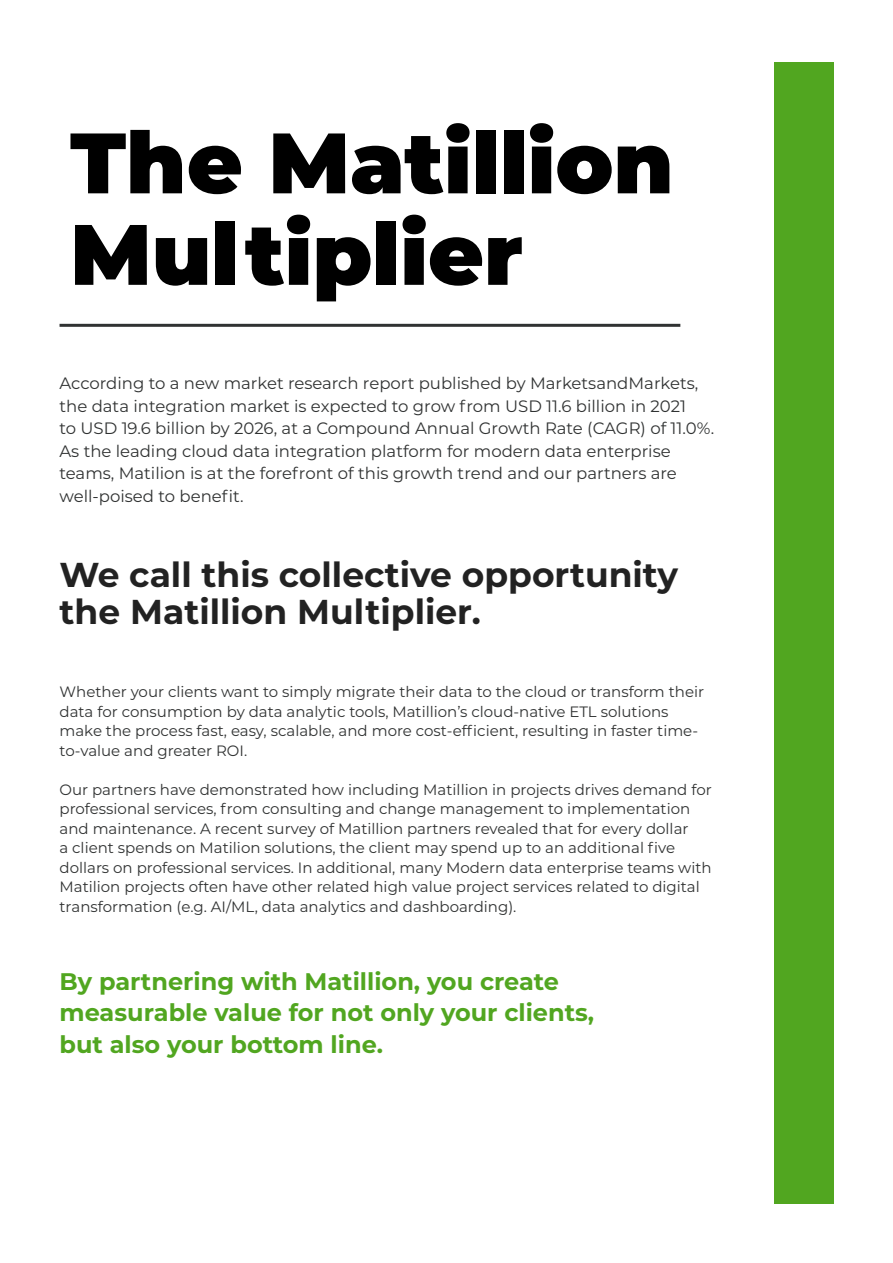
<style>
.page{position:relative;width:893px;height:1263px;background:#fff}
.page>*{position:absolute;margin:0;border:0;box-sizing:border-box;transform-origin:0 0}
.t1{font:900 85.5px/91.5px "Montserrat";color:#000}
.t2{font:700 34.5px/37.5px "Montserrat";color:#222}
.t3{font:700 24px/31.5px "Montserrat";color:#51a620}
.t4{font:16.5px/22.5px "Montserrat";color:#303232}
.t5{font:15px/19.5px "Montserrat";color:#303232}
</style>
<div class="page">
<div style="left:774px;top:62px;width:59px;height:1141px;background:#51a620"></div>
<hr style="left:60px;top:324px;width:620px;height:3px;background:#303232">
<h1 class="t1" style="left:70px;top:112px;width:605px">The Matillion<br>Multiplier</h1>
<p class="t4" style="left:60px;top:372px;width:656px">According to a new market research report published by MarketsandMarkets, the data integration market is expected to grow from USD 11.6 billion in 2021<br>to USD 19.6 billion by 2026, at a Compound Annual Growth Rate (CAGR) of 11.0%.<br>As the leading cloud data integration platform for modern data enterprise teams, Matilion is at the forefront of this growth trend and our partners are well-poised to benefit.</p>
<h2 class="t2" style="left:60px;top:554px;width:620px">We call this collective opportunity the Matillion Multiplier.</h2>
<p class="t5" style="left:60px;top:682px;width:646px">Whether your clients want to simply migrate their data to the cloud or transform their data for consumption by data analytic tools, Matillion’s cloud-native ETL solutions make the process fast, easy, scalable, and more cost-efficient, resulting in faster time&shy;to-value and greater ROI.</p>
<p class="t5" style="left:60px;top:779px;width:654px">Our partners have demonstrated how including Matillion in projects drives demand for professional services, from consulting and change management to implementation and maintenance. A recent survey of Matillion partners revealed that for every dollar<br>a client spends on Matilion solutions, the client may spend up to an additional five dollars on professional services. In additional, many Modern data enterprise teams with Matilion projects often have other related high value project services related to digital transformation (e.g. AI/ML, data analytics and dashboarding).</p>
<h3 class="t3" style="left:60px;top:964px;width:536px">By partnering with Matillion, you create measurable value for not only your clients, but also your bottom line.</h3>
</div>
